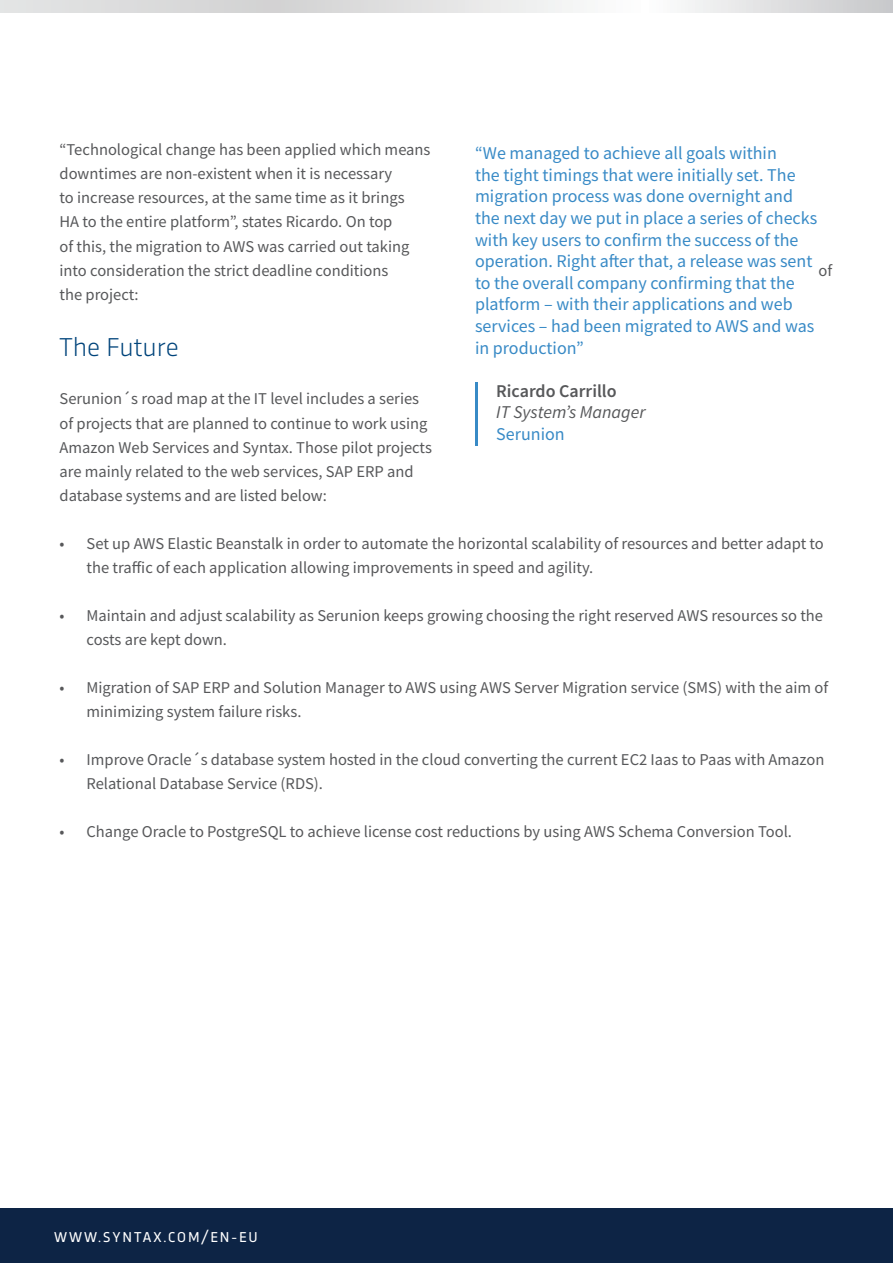
<style>
.page{position:relative;width:893px;height:1263px;background:#fff}
.page>*{position:absolute;margin:0;border:0;box-sizing:border-box;transform-origin:0 0}
.t1{font:300 27px "Trasandina W03";color:#00447b}
.t2{font:18px/21.6px "Source Sans Pro";color:#388ac6}
.t3{font:italic 18px "Source Sans Pro";color:#57585a}
.t4{font:600 18px "Source Sans Pro";color:#57585a}
.t5{font:16.5px/24px "Source Sans Pro";color:#57585a}
.t6{font:15px "Trasandina W03";letter-spacing:.13em;color:#fff}
</style>
<div class="page">
<div style="left:0;top:1209px;width:893px;height:54px;background:#0d2445"></div>
<svg style="left:0;top:0;width:893px;height:13px"></svg>
<hr style="left:475px;top:382px;width:3px;height:64px;background:#388ac6">
<p class="t5" style="left:60px;top:138px;width:372px">“Technological change has been applied which means downtimes are non-existent when it is necessary<br>to increase resources, at the same time as it brings<br>HA to the entire platform”, states Ricardo. On top<br>of this, the migration to AWS was carried out taking into consideration the strict deadline conditions</p>
<p class="t2" style="left:475px;top:142px;width:344px">“We managed to achieve all goals within<br>the tight timings that were initially set. The migration process was done overnight and the next day we put in place a series of checks with key users to confirm the success of the operation. Right after that, a release was sent to the overall company confirming that the platform – with their applications and web services – had been migrated to AWS and was in production”</p>
<p class="t4" style="left:496px;top:379px;width:122px">Ricardo Carrillo</p>
<p class="t3" style="left:496px;top:401px;width:151px">IT System’s Manager</p>
<p class="t2" style="left:496px;top:423px;width:70px">Serunion</p>
<p class="t5" style="left:819px;top:258px;width:15px">of</p>
<p class="t5" style="left:60px;top:282px;width:81px">the project:</p>
<h1 class="t1" style="left:60px;top:328px;width:121px">The Future</h1>
<p class="t5" style="left:60px;top:387px;width:374px">Serunion´s road map at the IT level includes a series of projects that are planned to continue to work using Amazon Web Services and Syntax. Those pilot projects are mainly related to the web services, SAP ERP and database systems and are listed below:</p>
<p class="t5" style="left:87px;top:531px;width:739px;text-indent:-27px">• Set up AWS Elastic Beanstalk in order to automate the horizontal scalability of resources and better adapt to the traffic of each application allowing improvements in speed and agility.</p>
<p class="t5" style="left:87px;top:603px;width:738px;text-indent:-27px">• Maintain and adjust scalability as Serunion keeps growing choosing the right reserved AWS resources so the costs are kept down.</p>
<p class="t5" style="left:87px;top:675px;width:743px;text-indent:-27px">• Migration of SAP ERP and Solution Manager to AWS using AWS Server Migration service (SMS) with the aim of minimizing system failure risks.</p>
<p class="t5" style="left:87px;top:747px;width:739px;text-indent:-27px">• Improve Oracle´s database system hosted in the cloud converting the current EC2 Iaas to Paas with Amazon<br>Relational Database Service (RDS).</p>
<p class="t5" style="left:60px;top:819px;width:734px">• Change Oracle to PostgreSQL to achieve license cost reductions by using AWS Schema Conversion Tool.</p>
<p class="t6" style="left:54px;top:1226px;width:205px">WWW.SYNTAX.COM/EN-EU</p>
</div>
